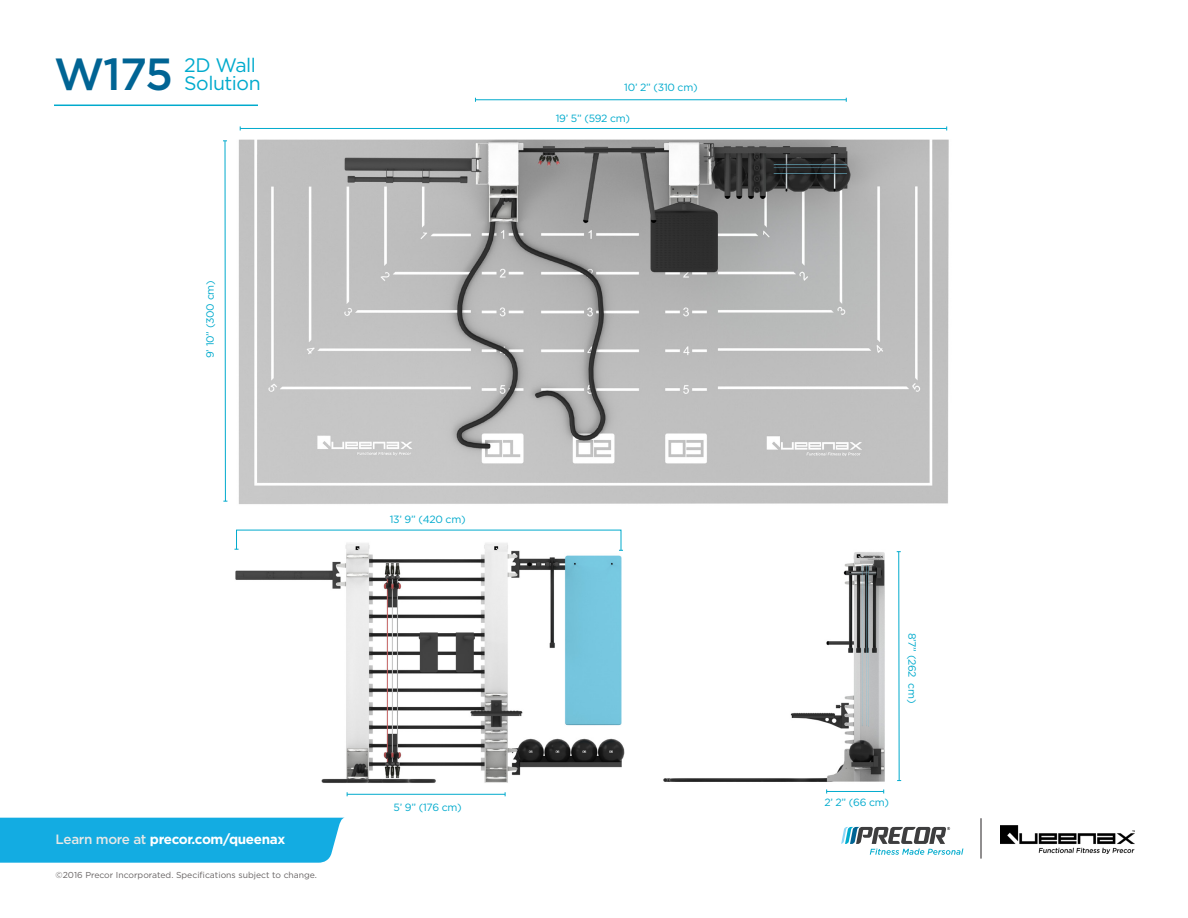
<style>
.page{position:relative;width:1188px;height:918px;background:#fff}
.page>*{position:absolute;margin:0;border:0;box-sizing:border-box;transform-origin:0 0}
.t1{font:500 45px "Gotham";color:#006494}
.t2{font:19.5px/18px "Gotham";letter-spacing:-.025em;color:#00aacd}
.t3{font:700 13.5px "Gotham";letter-spacing:-.025em;color:#fff}
.t4{font:10.5px "Gotham";letter-spacing:-.025em;color:#00aacd}
.t5{font:8.7px "Gotham";color:#676363}
.s1{font-weight:500;color:#e5e8e7}
</style>
<div class="page">
<img style="left:227px;top:101px;width:722px;height:403px">
<img style="left:663px;top:551px;width:281px;height:276px">
<img style="left:235px;top:551px;width:390px;height:246px">
<div style="left:0;top:818px;width:344px;height:45px;background:#13ace2"></div>
<svg style="left:841px;top:827px;width:122px;height:28px"></svg>
<img style="left:1000px;top:825px;width:134px;height:28px">
<hr style="left:347px;top:794px;width:158px;height:1px;background:#00aacd">
<svg style="left:234px;top:529px;width:389px;height:22px"></svg>
<hr style="left:827px;top:791px;width:57px;height:1px;background:#00aacd">
<hr style="left:240px;top:128px;width:707px;height:1px;background:#00aacd">
<hr style="left:475px;top:99px;width:371px;height:1px;background:#00aacd">
<hr style="left:225px;top:141px;width:1px;height:360px;background:#00aacd">
<hr style="left:898px;top:552px;width:2px;height:229px;background:#00aacd">
<hr style="left:54px;top:105px;width:204px;height:1px;background:#00aacd">
<hr style="left:981px;top:818px;width:1px;height:41px;background:#231f20">
<p class="t1" style="left:54px;top:45px;width:120px">W175</p>
<p class="t2" style="left:184px;top:56px;width:78px">2D Wall<br>Solution</p>
<p class="t4" style="left:203px;top:358px;width:79px;rotate:-90deg">9’ 10” (300 cm)</p>
<p class="t4" style="left:624px;top:81px;width:75px">10’ 2” (310 cm)</p>
<p class="t4" style="left:556px;top:112px;width:76px">19’ 5” (592 cm)</p>
<p class="t4" style="left:390px;top:513px;width:77px">13’ 9” (420 cm)</p>
<p class="t3" style="left:56px;top:830px;width:231px"><span class="s1">Learn more at</span> precor.com/queenax</p>
<p class="t5" style="left:56px;top:869px;width:263px">©2016 Precor Incorporated. Specifications subject to change.</p>
<p class="t4" style="left:394px;top:800px;width:70px">5’ 9” (176 cm)</p>
<p class="t4" style="left:919px;top:633px;width:72px;rotate:90deg">8’7” (262 cm)</p>
<p class="t4" style="left:824px;top:796px;width:66px">2’ 2” (66 cm)</p>
</div>
